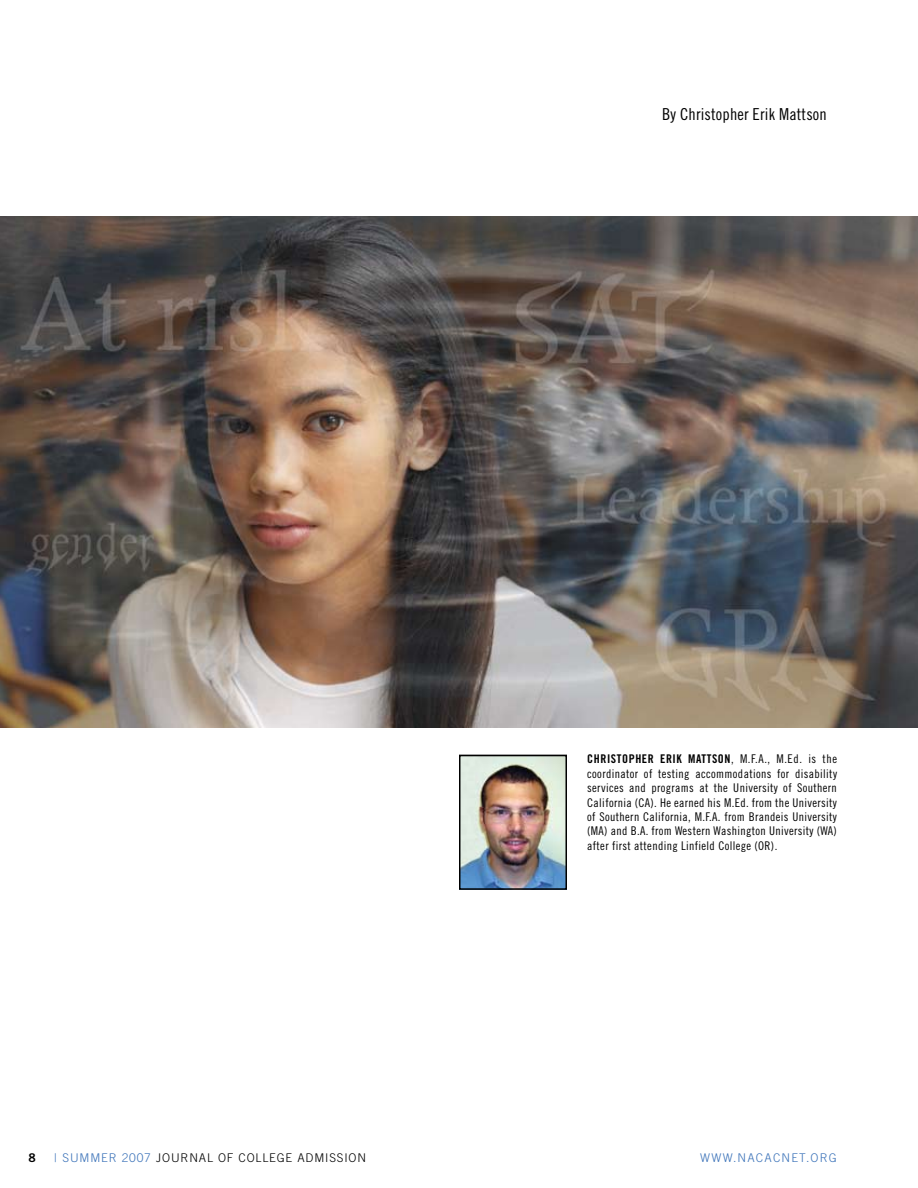
<style>
.page{position:relative;width:918px;height:1188px;background:#fff}
.page>*{position:absolute;margin:0;border:0;box-sizing:border-box;transform-origin:0 0}
.t1{font:16.5px "Trade Gothic LT Std Cn 18";letter-spacing:.01em;color:#000}
.t2{font:12px/14.4px "Trade Gothic LT Std Cn 18";letter-spacing:.03em;color:#000;text-align:justify}
.t3{font:12px "Trade Gothic LT Std Bd Cn 20";letter-spacing:.05em;color:#000}
.t4{font:300 12px "Trade Gothic";letter-spacing:.07em;color:#000}
.t5{font:300 12px "Trade Gothic";letter-spacing:.1em;color:#3c73b9}
.s1{font-family:"Trade Gothic LT Std Cn 18"}
.s2{color:#3c73b9}
</style>
<div class="page">
<img style="left:0;top:216px;width:918px;height:512px">
<img style="left:462px;top:758px;width:102px;height:129px">
<div style="left:459px;top:755px;width:108px;height:135px;border:2px solid #000"></div>
<h1 class="t1" style="left:662px;top:104px;width:166px">By Christopher Erik Mattson</h1>
<p class="t3" style="left:587px;top:752px;width:251px">CHRISTOPHER ERIK MATTSON<span class="s1">, M.F.A., M.Ed. is the</span></p>
<p class="t2" style="left:587px;top:766px;width:251px">coordinator of testing accommodations for disability services and programs at the University of Southern California (CA). He earned his M.Ed. from the University of Southern California, M.F.A. from Brandeis University (MA) and B.A. from Western Washington University (WA) after first attending Linfield College (OR).</p>
<p class="t4" style="left:54px;top:1150px;width:313px"><span class="s2">| SUMMER 2007</span> JOURNAL OF COLLEGE ADMISSION</p>
<p class="t5" style="left:700px;top:1150px;width:138px">WWW.NACACNET.ORG</p>
</div>
